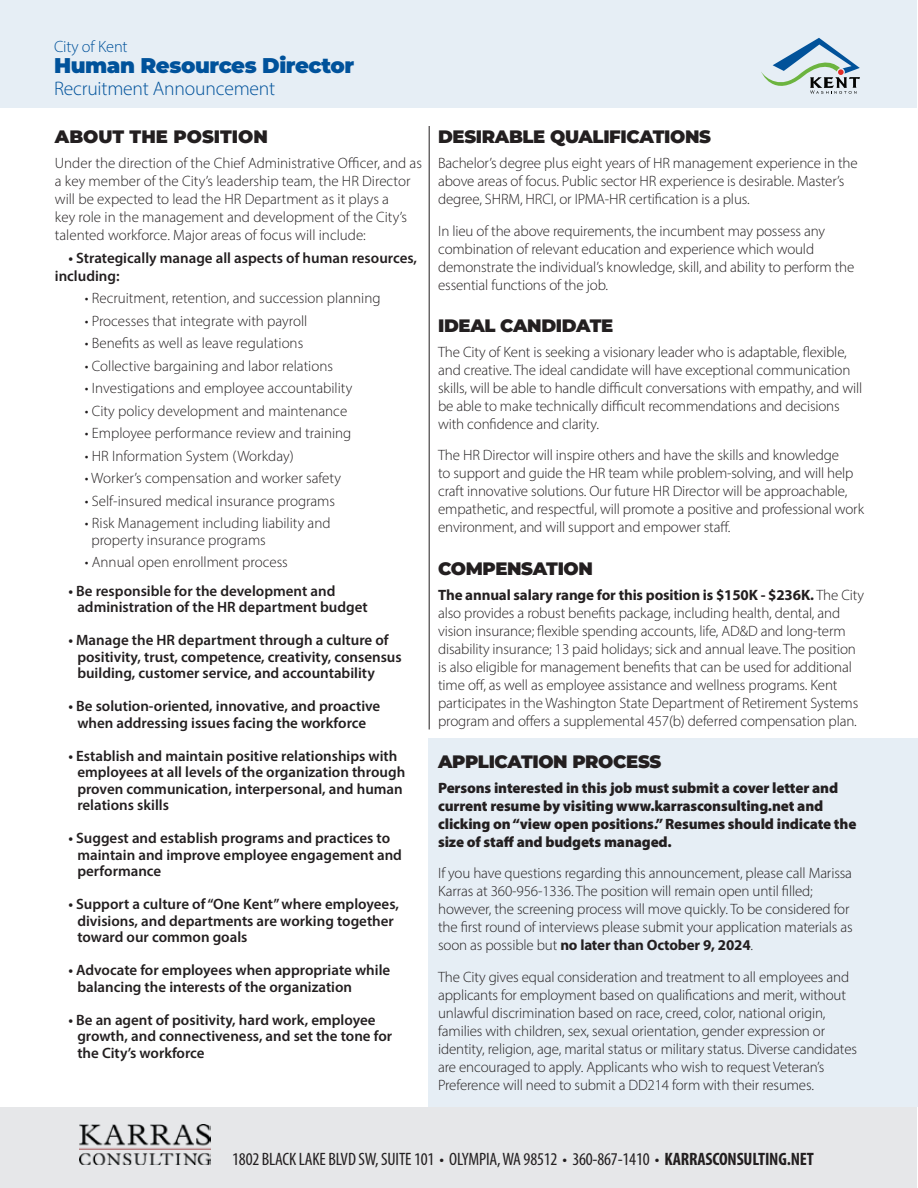
<style>
.page{position:relative;width:918px;height:1188px;background:#fff}
.page>*{position:absolute;margin:0;border:0;box-sizing:border-box;transform-origin:0 0}
.t1{font:900 21.3px "Montserrat";letter-spacing:-.02em;color:#00529b}
.t2{font:300 19.65px "Myriad Pro";letter-spacing:-.01em;color:#00529b}
.t3{font:condensed 18px "Myriad Pro";letter-spacing:-.01em;color:#231f20}
.t4{font:900 18px "Montserrat";letter-spacing:-.02em;color:#231f20}
.t5{font:900 18px "Montserrat";color:#231f20}
.t6{font:300 16.35px "Myriad Pro";letter-spacing:-.01em;color:#00529b}
.t7{font:300 15px/18px "Myriad Pro";letter-spacing:-.01em;color:#231f20}
.t8{font:600 15px/18px "Myriad Pro";color:#231f20}
.t9{font:900 15px/18px "Myriad Pro";letter-spacing:-.01em;color:#231f20}
.s1{font-weight:700}
</style>
<div class="page">
<div style="left:1px;top:1px;width:916px;height:107px;background:#e6eef5"></div>
<div style="left:1px;top:1107px;width:916px;height:81px;background:#e6e7e9"></div>
<svg style="left:761px;top:38px;width:99px;height:56px"></svg>
<img style="left:80px;top:1125px;width:130px;height:40px">
<div style="left:428px;top:739px;width:489px;height:368px;background:#e6eef5"></div>
<hr style="left:429px;top:126px;width:1px;height:603px;background:#231f20">
<p class="t6" style="left:54px;top:37px;width:75px">City of Kent</p>
<h1 class="t1" style="left:54px;top:50px;width:302px">Human Resources Director</h1>
<h2 class="t2" style="left:54px;top:76px;width:223px">Recruitment Announcement</h2>
<h1 class="t5" style="left:55px;top:124px;width:215px">ABOUT THE POSITION</h1>
<p class="t7" style="left:55px;top:154px;width:369px">Under the direction of the Chief Administrative Officer, and as a key member of the City’s leadership team, the HR Director will be expected to lead the HR Department as it plays a<br>key role in the management and development of the City’s talented workforce. Major areas of focus will include:</p>
<p class="t8" style="left:55px;top:248px;width:364px;text-indent:14px">• Strategically manage all aspects of human resources, including:</p>
<p class="t7" style="left:85px;top:289px;width:297px">• Recruitment, retention, and succession planning</p>
<p class="t7" style="left:85px;top:312px;width:224px">• Processes that integrate with payroll</p>
<p class="t7" style="left:85px;top:334px;width:220px">• Benefits as well as leave regulations</p>
<p class="t7" style="left:85px;top:357px;width:250px">• Collective bargaining and labor relations</p>
<p class="t7" style="left:85px;top:379px;width:269px">• Investigations and employee accountability</p>
<p class="t7" style="left:85px;top:402px;width:264px">• City policy development and maintenance</p>
<p class="t7" style="left:85px;top:424px;width:268px">• Employee performance review and training</p>
<p class="t7" style="left:85px;top:447px;width:210px">• HR Information System (Workday)</p>
<p class="t7" style="left:85px;top:469px;width:258px">• Worker’s compensation and worker safety</p>
<p class="t7" style="left:85px;top:492px;width:252px">• Self-insured medical insurance programs</p>
<p class="t7" style="left:85px;top:514px;width:247px">• Risk Management including liability and</p>
<p class="t7" style="left:91px;top:531px;width:176px">property insurance programs</p>
<p class="t7" style="left:85px;top:553px;width:205px">• Annual open enrollment process</p>
<p class="t8" style="left:68px;top:581px;width:269px">• Be responsible for the development and</p>
<p class="t8" style="left:77px;top:598px;width:292px">administration of the HR department budget</p>
<p class="t8" style="left:68px;top:631px;width:322px">• Manage the HR department through a culture of</p>
<p class="t8" style="left:77px;top:647px;width:326px">positivity, trust, competence, creativity, consensus</p>
<p class="t8" style="left:77px;top:664px;width:299px">building, customer service, and accountability</p>
<p class="t8" style="left:68px;top:697px;width:314px">• Be solution-oriented, innovative, and proactive</p>
<p class="t8" style="left:77px;top:713px;width:290px">when addressing issues facing the workforce</p>
<p class="t8" style="left:68px;top:746px;width:331px">• Establish and maintain positive relationships with</p>
<p class="t8" style="left:77px;top:763px;width:329px">employees at all levels of the organization through</p>
<p class="t8" style="left:77px;top:779px;width:327px">proven communication, interpersonal, and human</p>
<p class="t8" style="left:77px;top:796px;width:93px">relations skills</p>
<p class="t8" style="left:68px;top:829px;width:323px">• Suggest and establish programs and practices to</p>
<p class="t8" style="left:77px;top:845px;width:326px">maintain and improve employee engagement and</p>
<p class="t8" style="left:77px;top:862px;width:85px">performance</p>
<p class="t8" style="left:68px;top:895px;width:332px">• Support a culture of “One Kent” where employees,</p>
<p class="t8" style="left:77px;top:911px;width:318px">divisions, and departments are working together</p>
<p class="t8" style="left:77px;top:928px;width:172px">toward our common goals</p>
<p class="t8" style="left:68px;top:961px;width:323px">• Advocate for employees when appropriate while</p>
<p class="t8" style="left:77px;top:977px;width:276px">balancing the interests of the organization</p>
<p class="t8" style="left:68px;top:1010px;width:309px">• Be an agent of positivity, hard work, employee</p>
<p class="t8" style="left:77px;top:1027px;width:316px">growth, and connectiveness, and set the tone for</p>
<p class="t8" style="left:77px;top:1043px;width:129px">the City’s workforce</p>
<h1 class="t4" style="left:438px;top:124px;width:274px">DESIRABLE QUALIFICATIONS</h1>
<p class="t7" style="left:438px;top:154px;width:421px">Bachelor’s degree plus eight years of HR management experience in the above areas of focus. Public sector HR experience is desirable. Master’s degree, SHRM, HRCI, or IPMA-HR certification is a plus.</p>
<p class="t7" style="left:438px;top:222px;width:418px">In lieu of the above requirements, the incumbent may possess any combination of relevant education and experience which would demonstrate the individual’s knowledge, skill, and ability to perform the essential functions of the job.</p>
<h1 class="t4" style="left:438px;top:312px;width:177px">IDEAL CANDIDATE</h1>
<p class="t7" style="left:438px;top:343px;width:426px">The City of Kent is seeking a visionary leader who is adaptable, flexible, and creative. The ideal candidate will have exceptional communication skills, will be able to handle difficult conversations with empathy, and will be able to make technically difficult recommendations and decisions with confidence and clarity.</p>
<p class="t7" style="left:438px;top:446px;width:427px">The HR Director will inspire others and have the skills and knowledge<br>to support and guide the HR team while problem-solving, and will help craft innovative solutions. Our future HR Director will be approachable, empathetic, and respectful, will promote a positive and professional work environment, and will support and empower staff.</p>
<h1 class="t4" style="left:438px;top:555px;width:156px">COMPENSATION</h1>
<p class="t7" style="left:438px;top:585px;width:427px"><span class="s1">The annual salary range for this position is $150K - $236K.</span> The City also provides a robust benefits package, including health, dental, and vision insurance; flexible spending accounts, life, AD&amp;D and long-term disability insurance; 13 paid holidays; sick and annual leave. The position is also eligible for management benefits that can be used for additional time off, as well as employee assistance and wellness programs. Kent participates in the Washington State Department of Retirement Systems program and offers a supplemental 457(b) deferred compensation plan.</p>
<h1 class="t4" style="left:438px;top:748px;width:225px">APPLICATION PROCESS</h1>
<p class="t9" style="left:438px;top:778px;width:420px">Persons interested in this job must submit a cover letter and current resume by visiting www.karrasconsulting.net and clicking on “view open positions.” Resumes should indicate the size of staff and budgets managed.</p>
<p class="t7" style="left:438px;top:864px;width:416px">If you have questions regarding this announcement, please call Marissa Karras at 360-956-1336. The position will remain open until filled; however, the screening process will move quickly. To be considered for the first round of interviews please submit your application materials as soon as possible but <span class="s1">no later than October 9, 2024</span>.</p>
<p class="t7" style="left:438px;top:968px;width:420px">The City gives equal consideration and treatment to all employees and applicants for employment based on qualifications and merit, without unlawful discrimination based on race, creed, color, national origin, families with children, sex, sexual orientation, gender expression or identity, religion, age, marital status or military status. Diverse candidates are encouraged to apply. Applicants who wish to request Veteran’s Preference will need to submit a DD214 form with their resumes.</p>
<p class="t3" style="left:232px;top:1148px;width:583px">1802 BLACK LAKE BLVD SW, SUITE 101 • OLYMPIA, WA 98512 • 360-867-1410 • <span class="s1">KARRASCONSULTING.NET</span></p>
</div>
